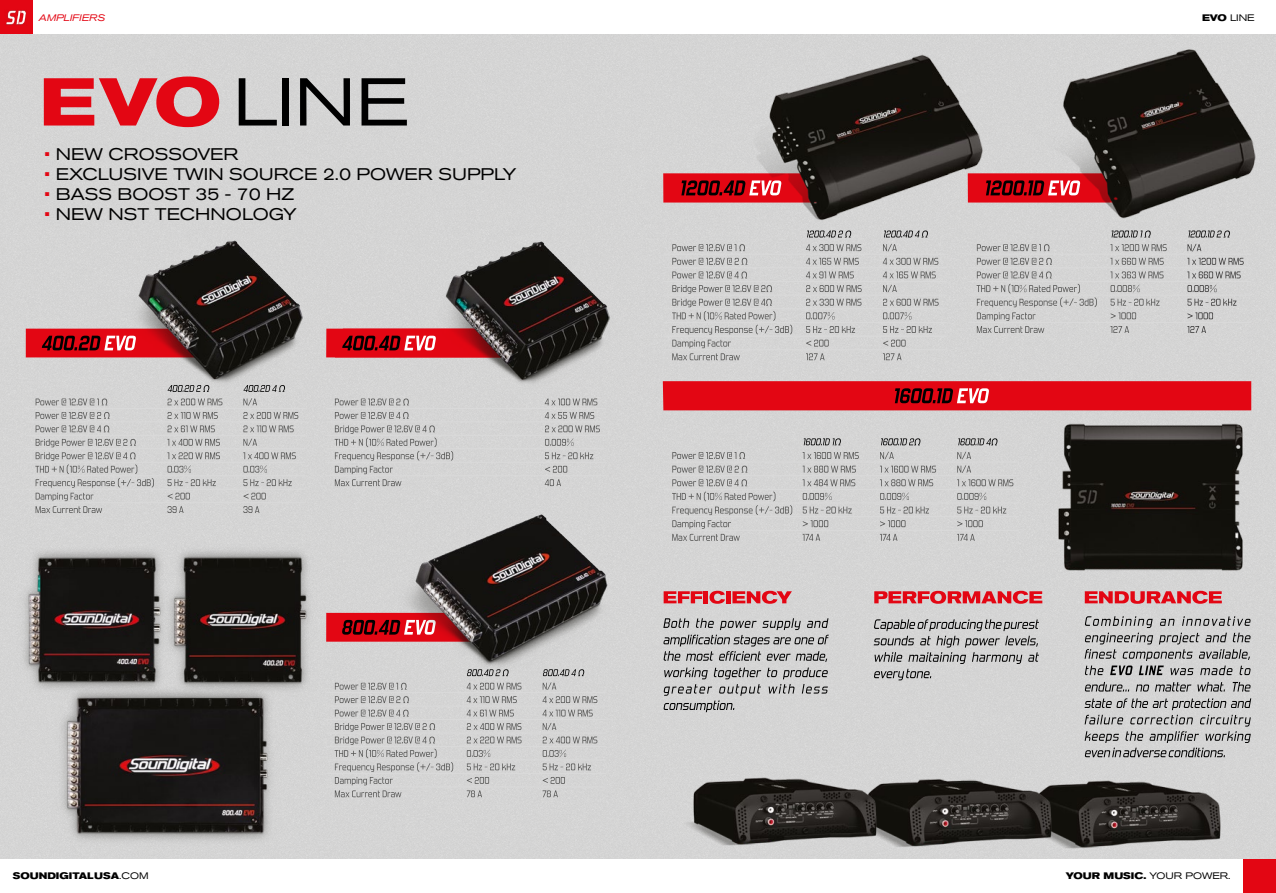
<style>
.page{position:relative;width:1276px;height:893px;background:#fff}
.page>*{position:absolute;margin:0;border:0;box-sizing:border-box;transform-origin:0 0}
.t1{font:expanded 66.9px "Akzidenz Grotesk BQ";color:#000}
.t2{font:expanded 16.8px "Akzidenz Grotesk BQ";color:#000}
.t3{font:700 expanded 9.45px "Akzidenz Grotesk BQ";color:#000}
.t4{font:italic expanded 9.45px "Akzidenz Grotesk BQ";color:#e30613}
.t5{font:expanded 9.45px "Akzidenz Grotesk BQ";color:#000}
.s1{font-weight:700}
.s2{font-weight:700;color:#e30613}
.s3{color:#e30613}
.s4{font-weight:400}
</style>
<div class="page">
<div style="left:0;top:34px;width:1276px;height:825px;background:#d5d4d4"></div>
<div style="left:1243px;top:859px;width:33px;height:34px;background:#e30613"></div>
<div style="left:0;top:0;width:32px;height:34px;background:#e30613"></div>
<img style="left:6px;top:10px;width:20px;height:15px">
<div style="left:26px;top:329px;width:176px;height:28px;background:#e30613"></div>
<svg style="left:35px;top:398px;width:119px;height:115px;background:#c5c5c4"></svg>
<svg style="left:167px;top:398px;width:55px;height:102px;background:#c2c2c2"></svg>
<svg style="left:167px;top:506px;width:17px;height:7px"></svg>
<svg style="left:243px;top:398px;width:55px;height:115px;background:#c7c6c6"></svg>
<hr style="left:26px;top:408px;width:279px;height:1px;background:#dadada">
<hr style="left:26px;top:422px;width:279px;height:1px;background:#dadada">
<hr style="left:26px;top:449px;width:279px;height:1px;background:#dadada">
<hr style="left:26px;top:475px;width:279px;height:1px;background:#dadada">
<hr style="left:26px;top:502px;width:279px;height:1px;background:#dadada">
<hr style="left:26px;top:435px;width:279px;height:1px;background:#dadada">
<hr style="left:26px;top:462px;width:279px;height:1px;background:#dadada">
<hr style="left:26px;top:489px;width:279px;height:1px;background:#dadada">
<div style="left:326px;top:329px;width:194px;height:28px;background:#e30613"></div>
<svg style="left:335px;top:398px;width:118px;height:88px;background:#c4c4c3"></svg>
<svg style="left:545px;top:404px;width:55px;height:82px;background:#c5c5c5"></svg>
<hr style="left:326px;top:408px;width:280px;height:1px;background:#dadada">
<hr style="left:326px;top:422px;width:280px;height:1px;background:#dadada">
<hr style="left:326px;top:449px;width:280px;height:1px;background:#dadada">
<hr style="left:326px;top:475px;width:280px;height:1px;background:#dadada">
<hr style="left:326px;top:435px;width:280px;height:1px;background:#dadada">
<hr style="left:326px;top:462px;width:280px;height:1px;background:#dadada">
<img style="left:124px;top:227px;width:190px;height:167px">
<img style="left:433px;top:228px;width:187px;height:176px">
<svg style="left:42px;top:336px;width:94px;height:14px"></svg>
<svg style="left:342px;top:329px;width:169px;height:28px"></svg>
<img style="left:18px;top:545px;width:298px;height:301px">
<div style="left:326px;top:613px;width:191px;height:29px;background:#e30613"></div>
<svg style="left:335px;top:683px;width:118px;height:114px;background:#c5c5c4"></svg>
<svg style="left:466px;top:683px;width:55px;height:114px;background:#c3c3c3"></svg>
<svg style="left:542px;top:682px;width:55px;height:115px;background:#c7c7c6"></svg>
<hr style="left:326px;top:692px;width:280px;height:1px;background:#dadada">
<hr style="left:326px;top:706px;width:280px;height:1px;background:#dadada">
<hr style="left:326px;top:733px;width:280px;height:1px;background:#dadada">
<hr style="left:326px;top:760px;width:280px;height:1px;background:#dadada">
<hr style="left:326px;top:787px;width:280px;height:1px;background:#dadada">
<hr style="left:326px;top:719px;width:280px;height:1px;background:#dadada">
<hr style="left:326px;top:746px;width:280px;height:1px;background:#dadada">
<hr style="left:326px;top:773px;width:280px;height:1px;background:#dadada">
<svg style="left:342px;top:620px;width:48px;height:15px"></svg>
<img style="left:390px;top:514px;width:220px;height:164px">
<img style="left:1068px;top:705px;width:169px;height:154px">
<div style="left:663px;top:173px;width:179px;height:30px;background:#e30613"></div>
<svg style="left:672px;top:244px;width:120px;height:116px;background:#c4c4c4"></svg>
<svg style="left:806px;top:258px;width:55px;height:102px;background:#c3c3c3"></svg>
<svg style="left:883px;top:258px;width:55px;height:102px;background:#c5c5c5"></svg>
<hr style="left:663px;top:254px;width:283px;height:1px;background:#dadada">
<hr style="left:663px;top:268px;width:283px;height:1px;background:#dadada">
<hr style="left:663px;top:295px;width:283px;height:1px;background:#dadada">
<hr style="left:663px;top:322px;width:283px;height:1px;background:#dadada">
<hr style="left:663px;top:281px;width:283px;height:1px;background:#dadada">
<hr style="left:663px;top:309px;width:283px;height:1px;background:#dadada">
<hr style="left:663px;top:336px;width:283px;height:1px;background:#dadada">
<hr style="left:663px;top:350px;width:283px;height:1px;background:#dadada">
<hr style="left:663px;top:462px;width:356px;height:1px;background:#dadada">
<hr style="left:663px;top:475px;width:356px;height:1px;background:#dadada">
<hr style="left:663px;top:503px;width:356px;height:1px;background:#dadada">
<hr style="left:663px;top:530px;width:356px;height:1px;background:#dadada">
<hr style="left:663px;top:489px;width:356px;height:1px;background:#dadada">
<hr style="left:663px;top:516px;width:356px;height:1px;background:#dadada">
<div style="left:967px;top:173px;width:179px;height:30px;background:#e30613"></div>
<svg style="left:976px;top:244px;width:120px;height:89px;background:#c5c5c4"></svg>
<svg style="left:1110px;top:253px;width:56px;height:80px;background:#c5c5c5"></svg>
<svg style="left:1187px;top:253px;width:56px;height:80px;background:#c2c2c1"></svg>
<hr style="left:968px;top:254px;width:283px;height:1px;background:#dadada">
<hr style="left:968px;top:268px;width:283px;height:1px;background:#dadada">
<hr style="left:968px;top:295px;width:283px;height:1px;background:#dadada">
<hr style="left:968px;top:322px;width:283px;height:1px;background:#dadada">
<hr style="left:968px;top:281px;width:283px;height:1px;background:#dadada">
<svg style="left:988px;top:180px;width:39px;height:15px"></svg>
<svg style="left:681px;top:180px;width:65px;height:15px"></svg>
<svg style="left:663px;top:381px;width:362px;height:29px;background:#d90d19"></svg>
<svg style="left:672px;top:452px;width:120px;height:89px;background:#c7c7c6"></svg>
<svg style="left:803px;top:438px;width:38px;height:7px"></svg>
<svg style="left:802px;top:452px;width:57px;height:89px;background:#c5c5c5"></svg>
<svg style="left:958px;top:438px;width:39px;height:7px"></svg>
<svg style="left:957px;top:452px;width:56px;height:89px;background:#c9c9c9"></svg>
<svg style="left:881px;top:438px;width:39px;height:7px"></svg>
<svg style="left:880px;top:452px;width:56px;height:89px;background:#c7c7c6"></svg>
<svg style="left:1084px;top:617px;width:166px;height:74px;background:#b1b1b1"></svg>
<svg style="left:1084px;top:698px;width:167px;height:59px;background:#b2b2b1"></svg>
<svg style="left:873px;top:619px;width:166px;height:61px;background:#b4b4b4"></svg>
<svg style="left:663px;top:618px;width:166px;height:94px;background:#b4b4b4"></svg>
<svg style="left:663px;top:591px;width:39px;height:12px"></svg>
<div style="left:703px;top:591px;width:5px;height:12px;background:#e30613"></div>
<svg style="left:709px;top:591px;width:16px;height:13px"></svg>
<hr style="left:726px;top:591px;width:4px;height:12px;background:#e30613">
<svg style="left:732px;top:591px;width:60px;height:13px"></svg>
<svg style="left:874px;top:591px;width:151px;height:13px;background:#dd575f"></svg>
<img style="left:747px;top:34px;width:241px;height:224px">
<img style="left:1027px;top:34px;width:239px;height:219px">
<img style="left:1025px;top:377px;width:250px;height:240px">
<img style="left:893px;top:703px;width:175px;height:156px">
<img style="left:676px;top:702px;width:217px;height:157px">
<p class="t4" style="left:39px;top:12px;width:68px">AMPLIFIERS</p>
<p class="t5" style="left:1202px;top:12px;width:54px"><span class="s1">EVO</span> LINE</p>
<h1 class="t1" style="left:40px;top:63px;width:370px"><span class="s2">EVO</span> LINE</h1>
<p class="t2" style="left:45px;top:144px;width:195px"><span class="s3">•</span> NEW CROSSOVER</p>
<p class="t2" style="left:45px;top:164px;width:473px"><span class="s3">•</span> EXCLUSIVE TWIN SOURCE 2.0 POWER SUPPLY</p>
<p class="t2" style="left:45px;top:184px;width:251px"><span class="s3">•</span> BASS BOOST 35 - 70 HZ</p>
<p class="t2" style="left:45px;top:204px;width:253px"><span class="s3">•</span> NEW NST TECHNOLOGY</p>
<p class="t3" style="left:13px;top:871px;width:137px">SOUNDIGITALUSA<span class="s4">.COM</span></p>
<p class="t3" style="left:1066px;top:871px;width:166px">YOUR MUSIC. <span class="s4">YOUR POWER.</span></p>
</div>
